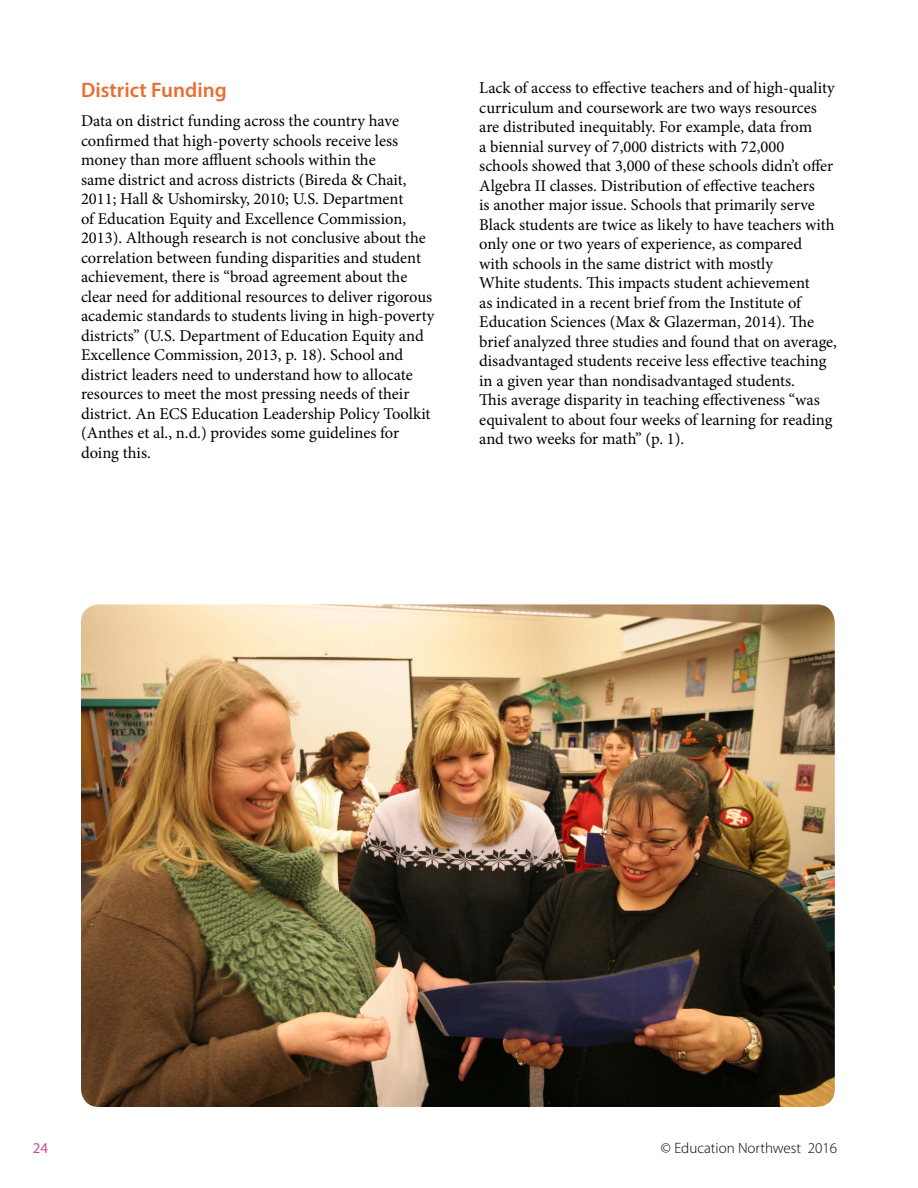
<style>
.page{position:relative;width:918px;height:1188px;background:#fff}
.page>*{position:absolute;margin:0;border:0;box-sizing:border-box;transform-origin:0 0}
.t1{font:600 21px "Myriad Pro";color:#e86f32}
.t2{font:16.5px/19.5px "Minion Pro";color:#000}
.t3{font:300 15px "Myriad Pro";color:#000}
.t4{font:15px "Myriad Pro";color:#c65093}
</style>
<div class="page">
<img style="left:81px;top:604px;width:754px;height:503px">
<p class="t1" style="left:81px;top:76px;width:147px">District Funding</p>
<p class="t2" style="left:81px;top:111px;width:355px">Data on district funding across the country have confirmed that high-poverty schools receive less money than more affluent schools within the<br>same district and across districts (Bireda &amp; Chait, 2011; Hall &amp; Ushomirsky, 2010; U.S. Department<br>of Education Equity and Excellence Commission, 2013). Although research is not conclusive about the correlation between funding disparities and student achievement, there is “broad agreement about the clear need for additional resources to deliver rigorous academic standards to students living in high-poverty districts” (U.S. Department of Education Equity and Excellence Commission, 2013, p. 18). School and district leaders need to understand how to allocate resources to meet the most pressing needs of their district. An ECS Education Leadership Policy Toolkit (Anthes et al., n.d.) provides some guidelines for doing this.</p>
<p class="t2" style="left:479px;top:78px;width:359px">Lack of access to effective teachers and of high-quality curriculum and coursework are two ways resources are distributed inequitably. For example, data from<br>a biennial survey of 7,000 districts with 72,000 schools showed that 3,000 of these schools didn’t offer Algebra II classes. Distribution of effective teachers<br>is another major issue. Schools that primarily serve Black students are twice as likely to have teachers with only one or two years of experience, as compared<br>with schools in the same district with mostly<br>White students. This impacts student achievement<br>as indicated in a recent brief from the Institute of Education Sciences (Max &amp; Glazerman, 2014). The brief analyzed three studies and found that on average, disadvantaged students receive less effective teaching in a given year than nondisadvantaged students.<br>This average disparity in teaching effectiveness “was equivalent to about four weeks of learning for reading and two weeks for math” (p. 1).</p>
<p class="t4" style="left:33px;top:1139px;width:17px">24</p>
<p class="t3" style="left:661px;top:1140px;width:178px">© Education Northwest 2016</p>
</div>
